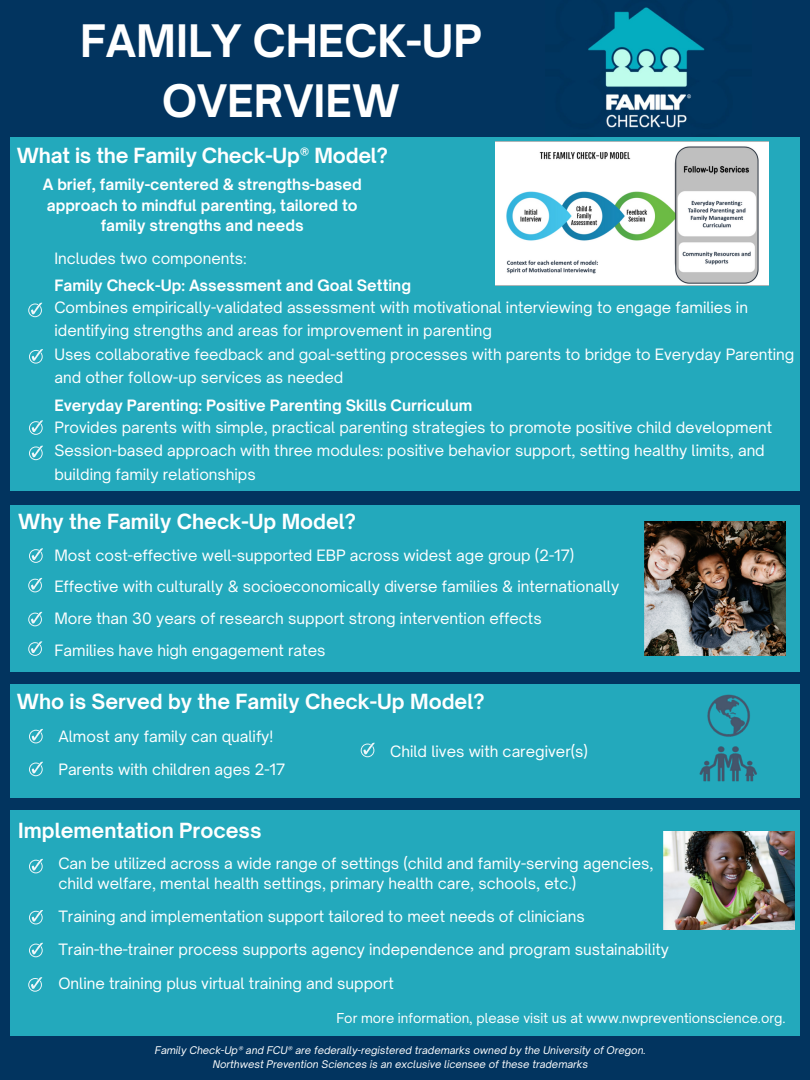
<style>
.page{position:relative;width:810px;height:1080px;background:#02345f}
.page>*{position:absolute;margin:0;border:0;box-sizing:border-box;transform-origin:0 0}
.t1{font:700 42.81px/59.9px "Open Sauce One";color:#fff;text-align:center}
.t2{font:700 20px "Open Sauce One";color:#fff}
.t3{font:15px/23.1px "Open Sauce One";color:#fff}
.t4{font:700 15px/20.6px "Open Sauce One";color:#fff;text-align:center}
.t5{font:13.12px "Open Sauce One";color:#fff}
.t6{font:italic 10.12px/13.8px "Open Sauce One";color:#fff;text-align:center}
</style>
<div class="page">
<img style="left:546px;top:7px;width:205px;height:131px">
<div style="left:10px;top:138px;width:790px;height:353px;background:#23a9bc"></div>
<div style="left:10px;top:505px;width:790px;height:167px;background:#23a9bc"></div>
<div style="left:10px;top:684px;width:790px;height:114px;background:#23a9bc"></div>
<div style="left:10px;top:810px;width:790px;height:226px;background:#23a9bc"></div>
<img style="left:664px;top:831px;width:130px;height:99px">
<svg style="left:28px;top:303px;width:14px;height:14px"></svg>
<img style="left:645px;top:521px;width:141px;height:135px">
<img style="left:707px;top:694px;width:43px;height:42px">
<img style="left:699px;top:736px;width:58px;height:46px">
<img style="left:496px;top:141px;width:273px;height:145px">
<svg style="left:29px;top:349px;width:14px;height:15px"></svg>
<svg style="left:29px;top:420px;width:14px;height:15px"></svg>
<svg style="left:29px;top:446px;width:14px;height:14px"></svg>
<svg style="left:29px;top:548px;width:14px;height:15px"></svg>
<svg style="left:28px;top:578px;width:14px;height:14px"></svg>
<svg style="left:28px;top:612px;width:14px;height:14px"></svg>
<svg style="left:28px;top:641px;width:14px;height:15px"></svg>
<svg style="left:29px;top:729px;width:14px;height:14px"></svg>
<svg style="left:29px;top:762px;width:14px;height:14px"></svg>
<svg style="left:361px;top:743px;width:14px;height:14px"></svg>
<svg style="left:29px;top:859px;width:14px;height:14px"></svg>
<svg style="left:29px;top:910px;width:14px;height:15px"></svg>
<svg style="left:29px;top:943px;width:14px;height:14px"></svg>
<svg style="left:28px;top:977px;width:14px;height:15px"></svg>
<h1 class="t1" style="left:80px;top:11px;width:403px">FAMILY CHECK-UP<br>OVERVIEW</h1>
<h2 class="t2" style="left:17px;top:143px;width:373px">What is the Family Check-Up® Model?</h2>
<p class="t4" style="left:43px;top:174px;width:321px">A brief, family-centered &amp; strengths-based approach to mindful parenting, tailored to family strengths and needs</p>
<p class="t3" style="left:54px;top:247px;width:193px">Includes two components:</p>
<p class="t4" style="left:54px;top:275px;width:358px">Family Check-Up: Assessment and Goal Setting</p>
<p class="t3" style="left:54px;top:296px;width:741px">Combines empirically-validated assessment with motivational interviewing to engage families in identifying strengths and areas for improvement in parenting<br>Uses collaborative feedback and goal-setting processes with parents to bridge to Everyday Parenting and other follow-up services as needed</p>
<p class="t4" style="left:54px;top:395px;width:419px">Everyday Parenting: Positive Parenting Skills Curriculum</p>
<p class="t3" style="left:54px;top:416px;width:719px">Provides parents with simple, practical parenting strategies to promote positive child development<br>Session-based approach with three modules: positive behavior support, setting healthy limits, and building family relationships</p>
<h2 class="t2" style="left:18px;top:509px;width:339px">Why the Family Check-Up Model?</h2>
<p class="t3" style="left:54px;top:544px;width:521px">Most cost-effective well-supported EBP across widest age group (2-17)</p>
<p class="t3" style="left:54px;top:575px;width:566px">Effective with culturally &amp; socioeconomically diverse families &amp; internationally</p>
<p class="t3" style="left:54px;top:602px;width:489px;line-height:32px">More than 30 years of research support strong intervention effects<br>Families have high engagement rates</p>
<h2 class="t2" style="left:17px;top:689px;width:469px">Who is Served by the Family Check-Up Model?</h2>
<p class="t3" style="left:58px;top:725px;width:216px">Almost any family can qualify!</p>
<p class="t3" style="left:58px;top:758px;width:228px">Parents with children ages 2-17</p>
<h2 class="t2" style="left:18px;top:818px;width:245px">Implementation Process</h2>
<p class="t3" style="left:390px;top:740px;width:199px">Child lives with caregiver(s)</p>
<p class="t3" style="left:58px;top:853px;width:597px;line-height:20.6px">Can be utilized across a wide range of settings (child and family-serving agencies, child welfare, mental health settings, primary health care, schools, etc.)</p>
<p class="t3" style="left:58px;top:905px;width:528px">Training and implementation support tailored to meet needs of clinicians</p>
<p class="t3" style="left:58px;top:938px;width:612px">Train-the-trainer process supports agency independence and program sustainability</p>
<p class="t3" style="left:58px;top:971px;width:337px">Online training plus virtual training and support</p>
<p class="t5" style="left:336px;top:1010px;width:451px">For more information, please visit us at www.nwpreventionscience.org.</p>
<p class="t6" style="left:155px;top:1043px;width:493px">Family Check-Up® and FCU® are federally-registered trademarks owned by the University of Oregon.<br>Northwest Prevention Sciences is an exclusive licensee of these trademarks</p>
</div>
